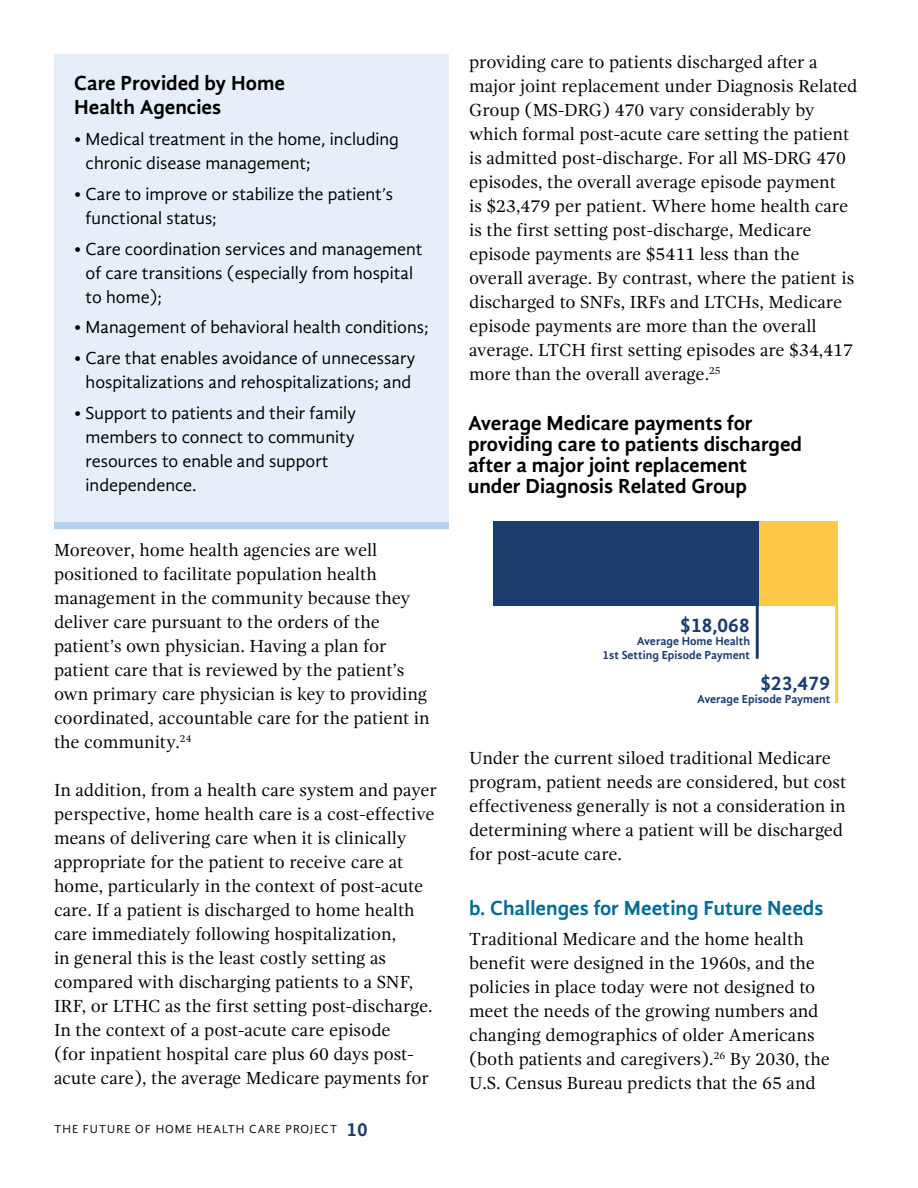
<style>
.page{position:relative;width:918px;height:1188px;background:#fff}
.page>*{position:absolute;margin:0;border:0;box-sizing:border-box;transform-origin:0 0}
.t1{font:700 21px/21px "Gandhi Sans";color:#000}
.t2{font:700 21px "Gandhi Sans";color:#026e97}
.t3{font:700 20.4px "Gandhi Sans";letter-spacing:-.02em;color:#1b3d6d}
.t4{font:18px/24px "Gandhi Serif";color:#000}
.t5{font:18px/24px "Gandhi Sans";color:#000}
.t6{font:700 12px/13.5px "Gandhi Sans";color:#1b3d6d;text-align:right}
.t7{font:12px "Gandhi Sans";letter-spacing:.08em;color:#000}
.s1{font-weight:700;font-size:19.5px;color:#1b3d6d}
</style>
<div class="page">
<div style="left:494px;top:521px;width:344px;height:85px;background:#ffc846"></div>
<div style="left:493px;top:521px;width:266px;height:85px;background:#1b3d6d"></div>
<hr style="left:835px;top:606px;width:3px;height:97px;background:#ffc846">
<hr style="left:756px;top:606px;width:3px;height:53px;background:#1b3d6d">
<div style="left:54px;top:54px;width:395px;height:475px;background:#e6eff9"></div>
<div style="left:54px;top:522px;width:395px;height:7px;background:#b2d4f0"></div>
<p class="t1" style="left:74px;top:71px;width:212px;line-height:24px">Care Provided by Home<br>Health Agencies</p>
<p class="t5" style="left:86px;top:127px;width:315px;text-indent:-11px">• Medical treatment in the home, including chronic disease management;</p>
<p class="t5" style="left:86px;top:182px;width:309px;text-indent:-11px">• Care to improve or stabilize the patient’s functional status;</p>
<p class="t5" style="left:86px;top:237px;width:339px;text-indent:-11px">• Care coordination services and management of care transitions (especially from hospital to home);</p>
<p class="t5" style="left:74px;top:315px;width:356px">• Management of behavioral health conditions;</p>
<p class="t5" style="left:74px;top:346px;width:343px;text-align:center">• Care that enables avoidance of unnecessary hospitalizations and rehospitalizations; and</p>
<p class="t5" style="left:86px;top:401px;width:272px;text-indent:-11px">• Support to patients and their family members to connect to community resources to enable and support independence.</p>
<p class="t4" style="left:54px;top:538px;width:377px">Moreover, home health agencies are well positioned to facilitate population health management in the community because they deliver care pursuant to the orders of the patient’s own physician. Having a plan for patient care that is reviewed by the patient’s own primary care physician is key to providing coordinated, accountable care for the patient in the community.<sup>24</sup></p>
<p class="t4" style="left:54px;top:778px;width:385px">In addition, from a health care system and payer perspective, home health care is a cost-effective means of delivering care when it is clinically appropriate for the patient to receive care at home, particularly in the context of post-acute care. If a patient is discharged to home health care immediately following hospitalization,<br>in general this is the least costly setting as compared with discharging patients to a SNF, IRF, or LTHC as the first setting post-discharge.<br>In the context of a post-acute care episode<br>(for inpatient hospital care plus 60 days post&shy;acute care), the average Medicare payments for</p>
<p class="t7" style="left:54px;top:1122px;width:315px">THE FUTURE OF HOME HEALTH CARE PROJECT <span class="s1">10</span></p>
<p class="t4" style="left:469px;top:50px;width:390px">providing care to patients discharged after a major joint replacement under Diagnosis Related Group (MS-DRG) 470 vary considerably by which formal post-acute care setting the patient is admitted post-discharge. For all MS-DRG 470 episodes, the overall average episode payment<br>is $23,479 per patient. Where home health care is the first setting post-discharge, Medicare episode payments are $5411 less than the overall average. By contrast, where the patient is discharged to SNFs, IRFs and LTCHs, Medicare episode payments are more than the overall average. LTCH first setting episodes are $34,417 more than the overall average.<sup>25</sup></p>
<p class="t1" style="left:468px;top:412px;width:336px">Average Medicare payments for providing care to patients discharged after a major joint replacement under Diagnosis Related Group</p>
<p class="t3" style="left:680px;top:613px;width:72px">$18,068</p>
<p class="t6" style="left:603px;top:634px;width:149px">Average Home Health<br>1st Setting Episode Payment</p>
<p class="t3" style="left:760px;top:671px;width:72px">$23,479</p>
<p class="t6" style="left:697px;top:692px;width:135px">Average Episode Payment</p>
<p class="t4" style="left:469px;top:746px;width:379px">Under the current siloed traditional Medicare program, patient needs are considered, but cost effectiveness generally is not a consideration in determining where a patient will be discharged for post-acute care.</p>
<p class="t2" style="left:469px;top:895px;width:356px">b. Challenges for Meeting Future Needs</p>
<p class="t4" style="left:469px;top:927px;width:362px">Traditional Medicare and the home health benefit were designed in the 1960s, and the policies in place today were not designed to meet the needs of the growing numbers and changing demographics of older Americans (both patients and caregivers).<sup>26</sup> By 2030, the U.S. Census Bureau predicts that the 65 and</p>
</div>
